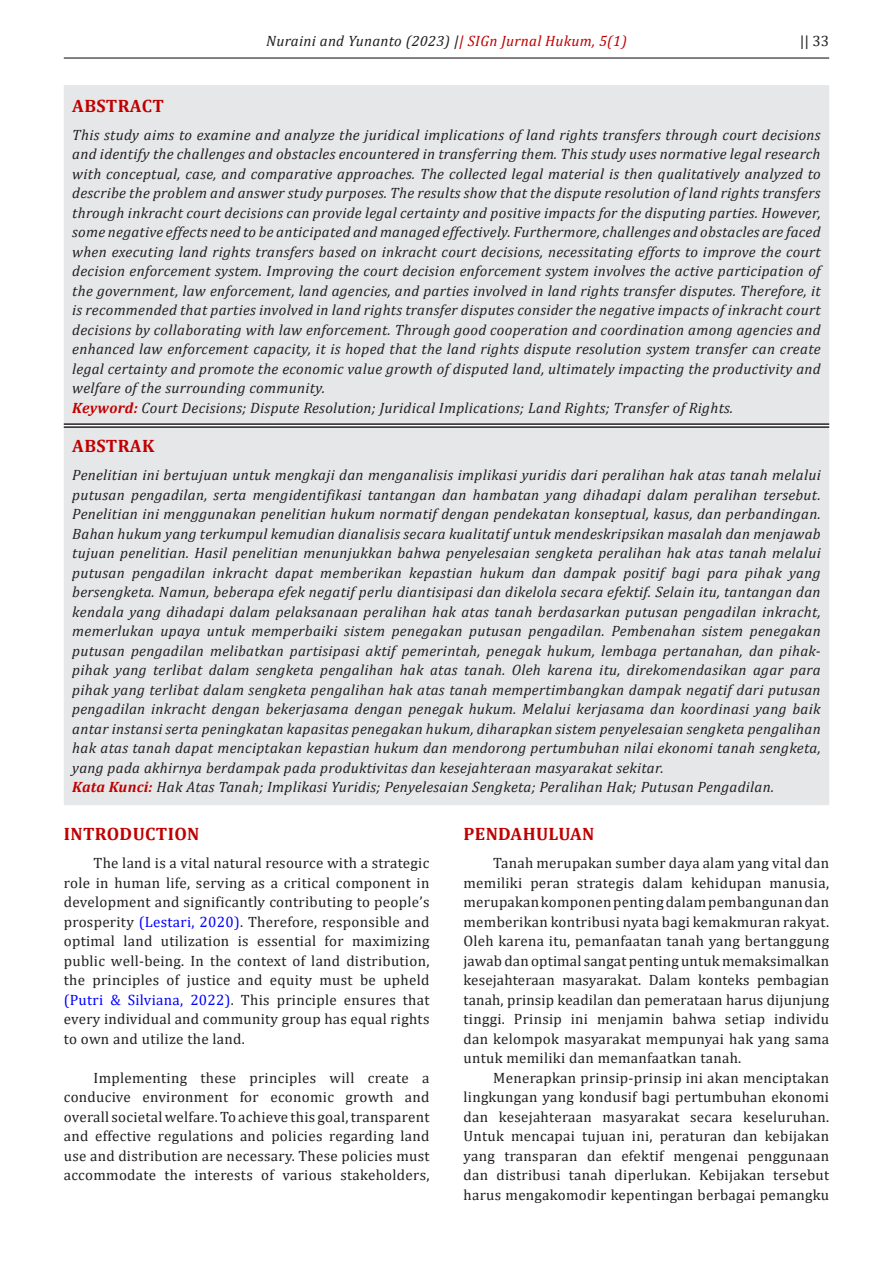
<style>
.page{position:relative;width:893px;height:1263px;background:#fff}
.page>*{position:absolute;margin:0;border:0;box-sizing:border-box;transform-origin:0 0}
.BAB{font:700 18px "Cambria";letter-spacing:.02em;color:#c00000}
.Abstrak{font:italic 15px/19.5px "Cambria";letter-spacing:.02em;color:#231f20;text-align:justify}
.Isi_1{font:15px/19.5px "Cambria";letter-spacing:.02em;color:#231f20;text-align:justify}
.s1{color:#c00000}
.s2{font-weight:700;color:#c00000}
.s3{color:#00f}
</style>
<div class="page">
<hr style="left:64px;top:57px;width:765px;height:2px;background:#231f20">
<div style="left:64px;top:85px;width:765px;height:720px;background:#e6e7e9"></div>
<div style="left:64px;top:423px;width:765px;height:5px;background:#fff"></div>
<hr style="left:64px;top:423px;width:765px;height:2px;background:#231f20">
<hr style="left:64px;top:426px;width:765px;height:2px;background:#231f20">
<p class="Abstrak" style="left:266px;top:30px;width:362px">Nuraini and Yunanto (2023) |<span class="s1">| SIGn Jurnal Hukum, 5(1)</span></p>
<p class="Isi_1" style="left:800px;top:31px;width:31px">|| 33</p>
<p class="BAB" style="left:72px;top:93px;width:93px">ABSTRACT</p>
<p class="Abstrak" style="left:72px;top:124px;width:750px">This study aims to examine and analyze the juridical implications of land rights transfers through court decisions and identify the challenges and obstacles encountered in transferring them. This study uses normative legal research with conceptual, case, and comparative approaches. The collected legal material is then qualitatively analyzed to describe the problem and answer study purposes. The results show that the dispute resolution of land rights transfers through inkracht court decisions can provide legal certainty and positive impacts for the disputing parties. However, some negative effects need to be anticipated and managed effectively. Furthermore, challenges and obstacles are faced when executing land rights transfers based on inkracht court decisions, necessitating efforts to improve the court decision enforcement system. Improving the court decision enforcement system involves the active participation of the government, law enforcement, land agencies, and parties involved in land rights transfer disputes. Therefore, it is recommended that parties involved in land rights transfer disputes consider the negative impacts of inkracht court decisions by collaborating with law enforcement. Through good cooperation and coordination among agencies and enhanced law enforcement capacity, it is hoped that the land rights dispute resolution system transfer can create legal certainty and promote the economic value growth of disputed land, ultimately impacting the productivity and welfare of the surrounding community.</p>
<p class="Abstrak" style="left:72px;top:397px;width:662px"><span class="s2">Keyword:</span> Court Decisions; Dispute Resolution; Juridical Implications; Land Rights; Transfer of Rights.</p>
<p class="BAB" style="left:72px;top:433px;width:84px">ABSTRAK</p>
<p class="Abstrak" style="left:72px;top:465px;width:750px">Penelitian ini bertujuan untuk mengkaji dan menganalisis implikasi yuridis dari peralihan hak atas tanah melalui putusan pengadilan, serta mengidentifikasi tantangan dan hambatan yang dihadapi dalam peralihan tersebut.<br>Penelitian ini menggunakan penelitian hukum normatif dengan pendekatan konseptual, kasus, dan perbandingan.<br>Bahan hukum yang terkumpul kemudian dianalisis secara kualitatif untuk mendeskripsikan masalah dan menjawab tujuan penelitian. Hasil penelitian menunjukkan bahwa penyelesaian sengketa peralihan hak atas tanah melalui putusan pengadilan inkracht dapat memberikan kepastian hukum dan dampak positif bagi para pihak yang bersengketa. Namun, beberapa efek negatif perlu diantisipasi dan dikelola secara efektif. Selain itu, tantangan dan kendala yang dihadapi dalam pelaksanaan peralihan hak atas tanah berdasarkan putusan pengadilan inkracht, memerlukan upaya untuk memperbaiki sistem penegakan putusan pengadilan. Pembenahan sistem penegakan putusan pengadilan melibatkan partisipasi aktif pemerintah, penegak hukum, lembaga pertanahan, dan pihak&shy;pihak yang terlibat dalam sengketa pengalihan hak atas tanah. Oleh karena itu, direkomendasikan agar para pihak yang terlibat dalam sengketa pengalihan hak atas tanah mempertimbangkan dampak negatif dari putusan pengadilan inkracht dengan bekerjasama dengan penegak hukum. Melalui kerjasama dan koordinasi yang baik antar instansi serta peningkatan kapasitas penegakan hukum, diharapkan sistem penyelesaian sengketa pengalihan hak atas tanah dapat menciptakan kepastian hukum dan mendorong pertumbuhan nilai ekonomi tanah sengketa, yang pada akhirnya berdampak pada produktivitas dan kesejahteraan masyarakat sekitar.</p>
<p class="Abstrak" style="left:72px;top:777px;width:703px"><span class="s2">Kata Kunci:</span> Hak Atas Tanah; Implikasi Yuridis; Penyelesaian Sengketa; Peralihan Hak; Putusan Pengadilan.</p>
<p class="BAB" style="left:64px;top:821px;width:137px">INTRODUCTION</p>
<p class="Isi_1" style="left:64px;top:853px;width:367px;text-indent:30px">The land is a vital natural resource with a strategic role in human life, serving as a critical component in development and significantly contributing to people’s prosperity <span class="s3">(Lestari, 2020)</span>. Therefore, responsible and optimal land utilization is essential for maximizing public well-being. In the context of land distribution, the principles of justice and equity must be upheld <span class="s3">(Putri &amp; Silviana, 2022)</span>. This principle ensures that every individual and community group has equal rights to own and utilize the land.</p>
<p class="Isi_1" style="left:64px;top:1068px;width:367px;text-indent:30px">Implementing these principles will create a conducive environment for economic growth and overall societal welfare. To achieve this goal, transparent and effective regulations and policies regarding land use and distribution are necessary. These policies must accommodate the interests of various stakeholders,</p>
<p class="BAB" style="left:463px;top:821px;width:132px">PENDAHULUAN</p>
<p class="Isi_1" style="left:463px;top:853px;width:367px;text-indent:30px">Tanah merupakan sumber daya alam yang vital dan memiliki peran strategis dalam kehidupan manusia, merupakan komponen penting dalam pembangunan dan memberikan kontribusi nyata bagi kemakmuran rakyat.<br>Oleh karena itu, pemanfaatan tanah yang bertanggung jawab dan optimal sangat penting untuk memaksimalkan kesejahteraan masyarakat. Dalam konteks pembagian tanah, prinsip keadilan dan pemerataan harus dijunjung tinggi. Prinsip ini menjamin bahwa setiap individu dan kelompok masyarakat mempunyai hak yang sama untuk memiliki dan memanfaatkan tanah.</p>
<p class="Isi_1" style="left:463px;top:1068px;width:367px;text-indent:30px">Menerapkan prinsip-prinsip ini akan menciptakan lingkungan yang kondusif bagi pertumbuhan ekonomi dan kesejahteraan masyarakat secara keseluruhan.<br>Untuk mencapai tujuan ini, peraturan dan kebijakan yang transparan dan efektif mengenai penggunaan dan distribusi tanah diperlukan. Kebijakan tersebut harus mengakomodir kepentingan berbagai pemangku</p>
</div>
